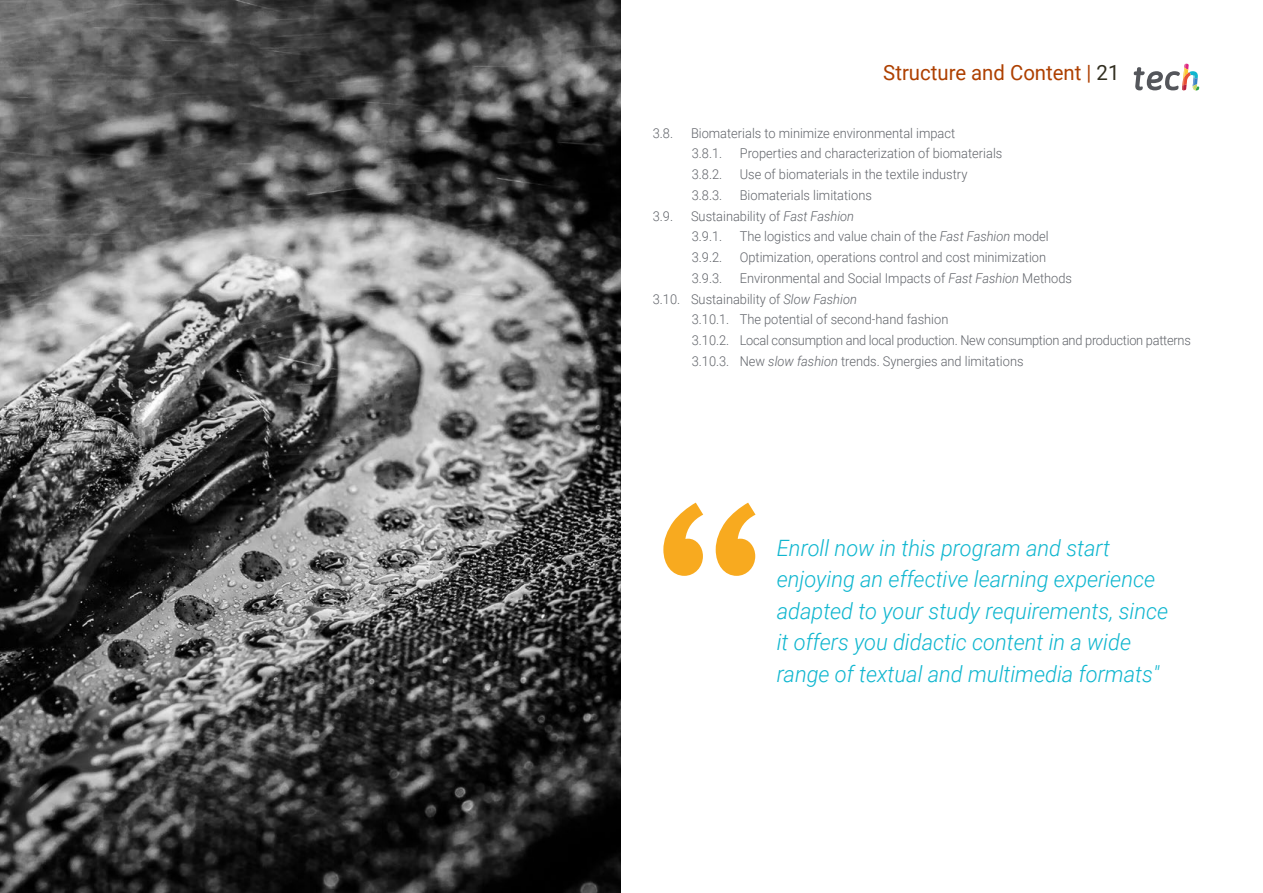
<style>
.page{position:relative;width:1263px;height:893px;background:#fff}
.page>*{position:absolute;margin:0;border:0;box-sizing:border-box;transform-origin:0 0}
.t1{font:italic 300 22.5px/31.5px "Roboto";color:#0fb6cf}
.t2{font:21px "Roboto";color:#ae4000}
.t3{font:300 13.5px/20.7px "Roboto";color:#61646a;scale:.95 1}
.t4{font:300 13.5px "Roboto";letter-spacing:-.02em;color:#61646a;scale:.95 1}
.s1{color:#312e20}
.s2{font-style:italic}
</style>
<div class="page">
<svg style="left:1134px;top:64px;width:65px;height:27px"></svg>
<svg style="left:663px;top:503px;width:92px;height:73px"></svg>
<img style="left:0;top:0;width:621px;height:893px">
<h2 class="t2" style="left:883px;top:57px;width:238px">Structure and Content | <span class="s1">21</span></h2>
<p class="t3" style="left:653px;top:122px;width:23px">3.8.</p>
<p class="t3" style="left:691px;top:122px;width:279px">Biomaterials to minimize environmental impact<br>3.8.1.</p>
<p class="t3" style="left:740px;top:143px;width:278px">Properties and characterization of biomaterials</p>
<p class="t3" style="left:692px;top:164px;width:34px">3.8.2.</p>
<p class="t3" style="left:740px;top:164px;width:241px">Use of biomaterials in the textile industry</p>
<p class="t3" style="left:692px;top:184px;width:34px">3.8.3.</p>
<p class="t3" style="left:740px;top:184px;width:141px">Biomaterials limitations</p>
<p class="t3" style="left:653px;top:205px;width:23px">3.9.</p>
<p class="t3" style="left:691px;top:205px;width:173px">Sustainability of <span class="s2">Fast Fashion<br></span>3.9.1.</p>
<p class="t3" style="left:740px;top:226px;width:327px">The logistics and value chain of the <span class="s2">Fast Fashion</span> model</p>
<p class="t3" style="left:692px;top:247px;width:34px">3.9.2.</p>
<p class="t3" style="left:740px;top:247px;width:324px">Optimization, operations control and cost minimization</p>
<p class="t3" style="left:692px;top:267px;width:34px">3.9.3.</p>
<p class="t3" style="left:740px;top:267px;width:351px">Environmental and Social Impacts of <span class="s2">Fast Fashion</span> Methods</p>
<p class="t3" style="left:653px;top:288px;width:216px">3.10. Sustainability of <span class="s2">Slow Fashion</span></p>
<p class="t3" style="left:692px;top:309px;width:272px">3.10.1. The potential of second-hand fashion</p>
<p class="t4" style="left:692px;top:331px;width:527px">3.10.2. Local consumption and local production. New consumption and production patterns</p>
<p class="t3" style="left:692px;top:350px;width:351px">3.10.3. New <span class="s2">slow fashion</span> trends. Synergies and limitations</p>
<h1 class="t1" style="left:777px;top:531px;width:393px">Enroll now in this program and start enjoying an effective learning experience adapted to your study requirements, since it offers you didactic content in a wide range of textual and multimedia formats"</h1>
</div>
